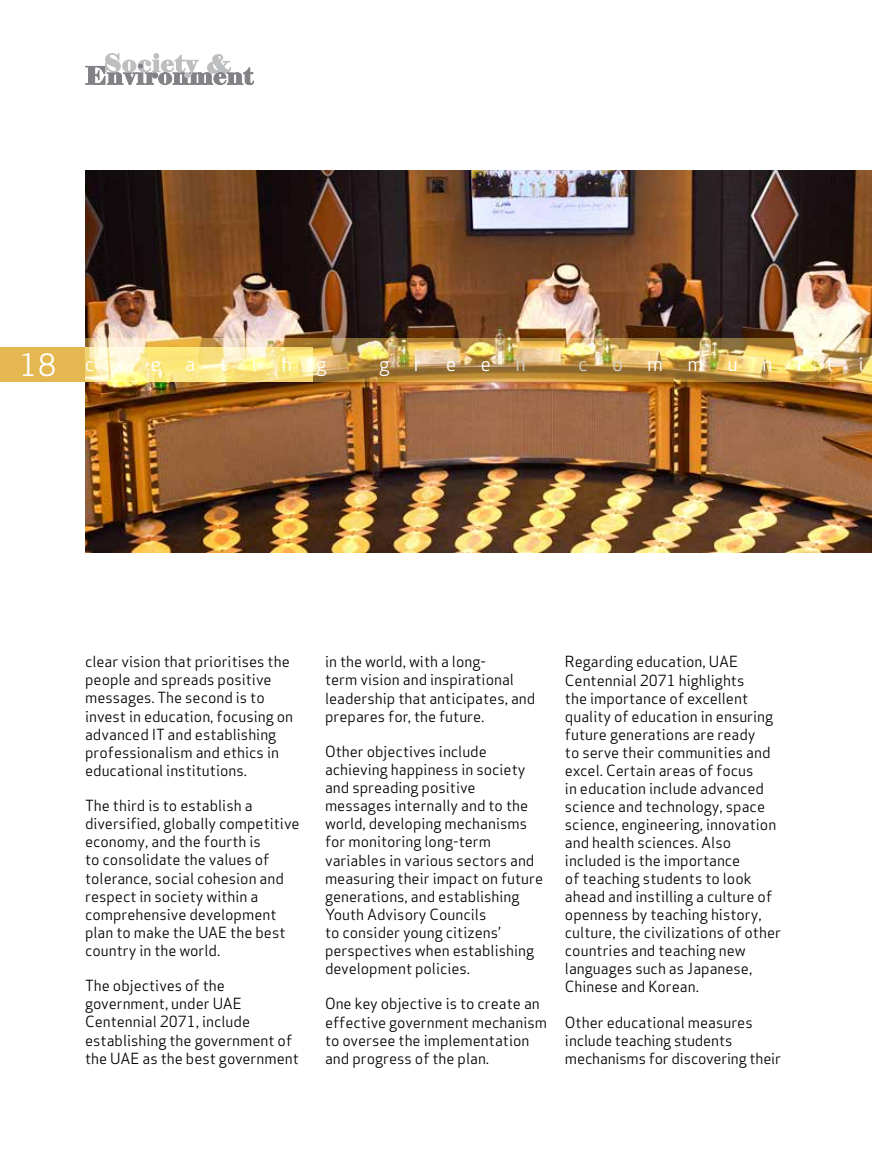
<style>
.page{position:relative;width:872px;height:1149px;background:#fff}
.page>*{position:absolute;margin:0;border:0;box-sizing:border-box;transform-origin:0 0}
.t1{font:30px "Apex Sans";color:#fff}
.t2{font:19.5px "Apex New";color:#fff}
.t3{font:19.5px "Apex New";color:#d1d3d4}
.t4{font:15px/18px "Apex Sans";color:#000}
</style>
<div class="page">
<svg style="left:85px;top:53px;width:169px;height:33px"></svg>
<img style="left:85px;top:170px;width:787px;height:382px">
<div style="left:0;top:347px;width:313px;height:35px;background:#e4b751"></div>
<img style="left:85px;top:338px;width:787px;height:44px">
<h1 class="t1" style="left:20px;top:341px;width:38px">18</h1>
<h2 class="t2" style="left:85px;top:351px;width:10px">c</h2>
<h2 class="t2" style="left:119px;top:351px;width:9px">r</h2>
<h2 class="t2" style="left:151px;top:351px;width:11px">e</h2>
<h2 class="t2" style="left:186px;top:351px;width:11px">a</h2>
<h2 class="t2" style="left:220px;top:351px;width:9px">t</h2>
<h2 class="t2" style="left:252px;top:351px;width:6px">i</h2>
<h2 class="t2" style="left:282px;top:351px;width:11px">n</h2>
<h2 class="t2" style="left:316px;top:351px;width:11px">g</h2>
<h2 class="t2" style="left:379px;top:351px;width:11px">g</h2>
<h2 class="t2" style="left:414px;top:351px;width:9px">r</h2>
<h2 class="t2" style="left:446px;top:351px;width:11px">e</h2>
<h2 class="t2" style="left:481px;top:351px;width:11px">e</h2>
<h2 class="t3" style="left:516px;top:351px;width:11px">n</h2>
<h2 class="t3" style="left:578px;top:351px;width:10px">c</h2>
<h2 class="t3" style="left:612px;top:351px;width:12px">o</h2>
<h2 class="t2" style="left:647px;top:351px;width:17px">m</h2>
<h2 class="t2" style="left:687px;top:351px;width:17px">m</h2>
<h2 class="t2" style="left:728px;top:351px;width:11px">u</h2>
<h2 class="t2" style="left:762px;top:351px;width:11px">n</h2>
<h2 class="t2" style="left:797px;top:351px;width:6px">i</h2>
<h2 class="t2" style="left:826px;top:351px;width:9px">t</h2>
<h2 class="t2" style="left:858px;top:351px;width:6px">i</h2>
<p class="t4" style="left:85px;top:651px;width:210px">clear vision that prioritises the people and spreads positive messages. The second is to invest in education, focusing on advanced IT and establishing professionalism and ethics in educational institutions.</p>
<p class="t4" style="left:85px;top:795px;width:216px">The third is to establish a diversified, globally competitive economy, and the fourth is<br>to consolidate the values of tolerance, social cohesion and respect in society within a comprehensive development plan to make the UAE the best country in the world.</p>
<p class="t4" style="left:85px;top:975px;width:215px">The objectives of the government, under UAE<br>Centennial 2071, include establishing the government of the UAE as the best government</p>
<p class="t4" style="left:325px;top:651px;width:212px">in the world, with a long-<br>term vision and inspirational leadership that anticipates, and prepares for, the future.</p>
<p class="t4" style="left:325px;top:741px;width:220px">Other objectives include achieving happiness in society and spreading positive messages internally and to the world, developing mechanisms for monitoring long-term variables in various sectors and measuring their impact on future generations, and establishing<br>Youth Advisory Councils<br>to consider young citizens’ perspectives when establishing development policies.</p>
<p class="t4" style="left:325px;top:993px;width:223px">One key objective is to create an effective government mechanism to oversee the implementation and progress of the plan.</p>
<p class="t4" style="left:565px;top:651px;width:217px">Regarding education, UAE<br>Centennial 2071 highlights<br>the importance of excellent quality of education in ensuring future generations are ready<br>to serve their communities and excel. Certain areas of focus<br>in education include advanced science and technology, space science, engineering, innovation and health sciences. Also included is the importance<br>of teaching students to look ahead and instilling a culture of openness by teaching history, culture, the civilizations of other countries and teaching new languages such as Japanese,<br>Chinese and Korean.</p>
<p class="t4" style="left:565px;top:1011px;width:218px">Other educational measures include teaching students mechanisms for discovering their</p>
</div>
